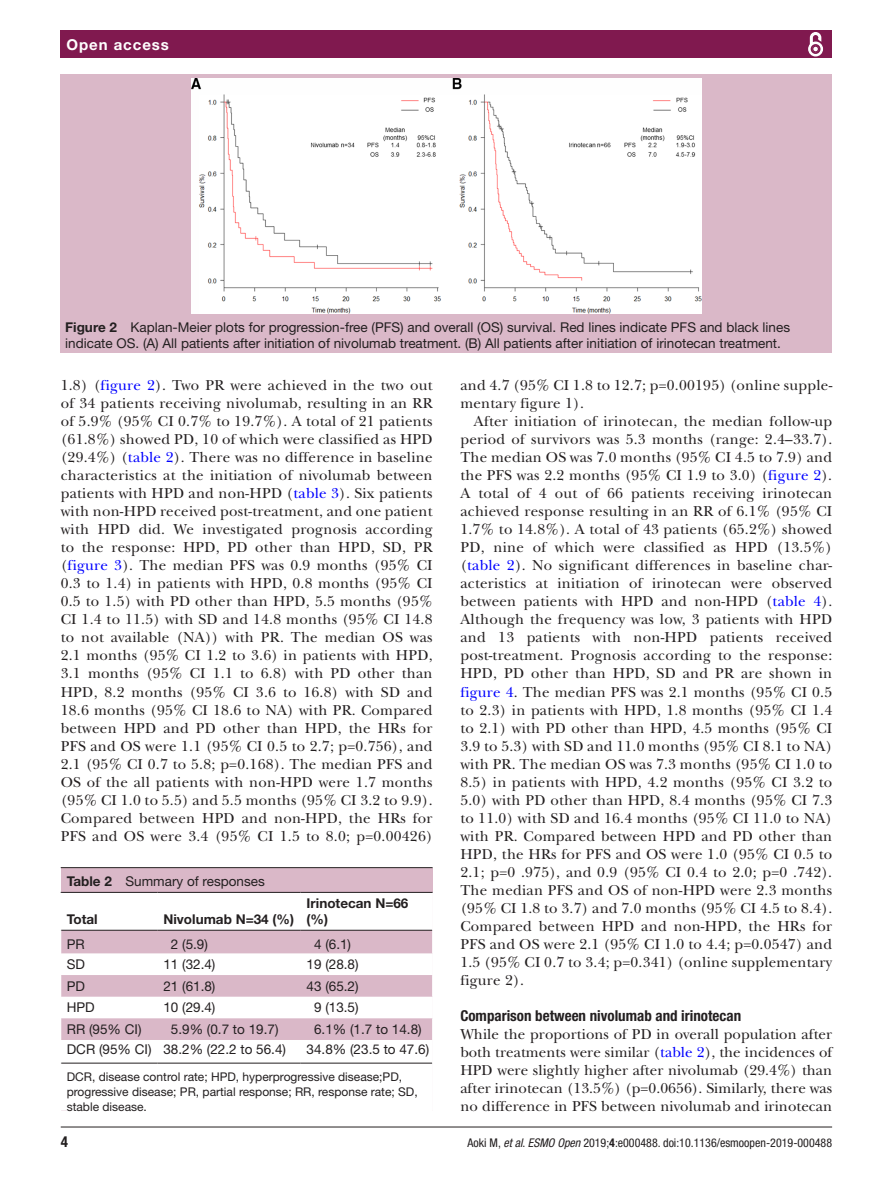
<style>
.page{position:relative;width:893px;height:1191px;background:#fff}
.page>*{position:absolute;margin:0;border:0;box-sizing:border-box;transform-origin:0 0}
.t1{font:15px/18px "New Baskerville";letter-spacing:.02em;color:#231f20;text-align:justify}
.t2{font:700 condensed 15px "Helvetica Neue LT Std";color:#231f20}
.t3{font:700 15px "Helvetica Neue LT Std";letter-spacing:.065em;color:#fff}
.t4{font:13.5px/16.5px "Helvetica Neue LT Std";color:#231f20}
.t5{font:700 13.5px/16.2px "Helvetica Neue LT Std";color:#231f20}
.t6{font:12px/15px "Helvetica Neue LT Std";color:#231f20}
.t7{font:condensed 12px "Helvetica Neue LT Std";color:#231f20}
.s1{font-weight:700}
.s2{color:#00f}
.s3{font-style:italic}
</style>
<div class="page">
<div style="left:61px;top:31px;width:771px;height:27px;background:#80194f"></div>
<svg style="left:808px;top:32px;width:15px;height:25px"></svg>
<div style="left:812px;top:45px;width:7px;height:8px;border:1px solid #80194f;border-radius:50%"></div>
<hr style="left:61px;top:1126px;width:771px;height:1px;background:#231f20">
<div style="left:61px;top:74px;width:771px;height:278px;background:#dab8c8"></div>
<img style="left:191px;top:79px;width:511px;height:234px">
<div style="left:61px;top:868px;width:372px;height:242px;background:#dab8c8"></div>
<hr style="left:61px;top:867px;width:372px;height:1px;background:#231f20">
<svg style="left:61px;top:893px;width:371px;height:217px;fill:#fff"></svg>
<hr style="left:61px;top:892px;width:96px;height:1px;background:#231f20">
<hr style="left:61px;top:930px;width:96px;height:1px;background:#231f20">
<hr style="left:157px;top:892px;width:144px;height:1px;background:#231f20">
<hr style="left:157px;top:930px;width:144px;height:1px;background:#231f20">
<hr style="left:301px;top:892px;width:132px;height:1px;background:#231f20">
<hr style="left:301px;top:930px;width:131px;height:1px;background:#231f20">
<hr style="left:157px;top:1062px;width:144px;height:1px;background:#231f20">
<hr style="left:61px;top:1062px;width:96px;height:1px;background:#231f20">
<hr style="left:301px;top:1062px;width:131px;height:1px;background:#231f20">
<hr style="left:432px;top:892px;width:1px;height:38px;background:#fff">
<svg style="left:432px;top:930px;width:1px;height:133px"></svg>
<hr style="left:432px;top:1063px;width:1px;height:47px;background:#fff">
<p class="t3" style="left:66px;top:35px;width:104px">Open access</p>
<p class="t4" style="left:65px;top:318px;width:726px"><span class="s1">Figure 2</span> Kaplan-Meier plots for progression-free (PFS) and overall (OS) survival. Red lines indicate PFS and black lines indicate OS. (A) All patients after initiation of nivolumab treatment. (B) All patients after initiation of irinotecan treatment.</p>
<p class="t1" style="left:61px;top:376px;width:373px">1.8) (<span class="s2">figure 2</span>). Two PR were achieved in the two out of 34 patients receiving nivolumab, resulting in an RR of 5.9% (95% CI 0.7% to 19.7%). A total of 21 patients (61.8%) showed PD, 10 of which were classified as HPD (29.4%) (<span class="s2">table 2</span>). There was no difference in baseline characteristics at the initiation of nivolumab between patients with HPD and non-HPD (<span class="s2">table 3</span>). Six patients with non-HPD received post-treatment, and one patient with HPD did. We investigated prognosis according to the response: HPD, PD other than HPD, SD, PR (<span class="s2">figure 3</span>). The median PFS was 0.9 months (95% CI 0.3 to 1.4) in patients with HPD, 0.8 months (95% CI 0.5 to 1.5) with PD other than HPD, 5.5 months (95% CI 1.4 to 11.5) with SD and 14.8 months (95% CI 14.8 to not available (NA)) with PR. The median OS was 2.1 months (95% CI 1.2 to 3.6) in patients with HPD, 3.1 months (95% CI 1.1 to 6.8) with PD other than HPD, 8.2 months (95% CI 3.6 to 16.8) with SD and 18.6 months (95% CI 18.6 to NA) with PR. Compared between HPD and PD other than HPD, the HRs for PFS and OS were 1.1 (95% CI 0.5 to 2.7; p=0.756), and 2.1 (95% CI 0.7 to 5.8; p=0.168). The median PFS and OS of the all patients with non-HPD were 1.7 months (95% CI 1.0 to 5.5) and 5.5 months (95% CI 3.2 to 9.9).<br>Compared between HPD and non-HPD, the HRs for PFS and OS were 3.4 (95% CI 1.5 to 8.0; p=0.00426)</p>
<p class="t1" style="left:460px;top:376px;width:373px">and 4.7 (95% CI 1.8 to 12.7; p=0.00195) (online supple&shy;mentary figure 1).</p>
<p class="t1" style="left:460px;top:412px;width:373px;text-indent:13px">After initiation of irinotecan, the median follow-up period of survivors was 5.3 months (range: 2.4–33.7).<br>The median OS was 7.0 months (95% CI 4.5 to 7.9) and the PFS was 2.2 months (95% CI 1.9 to 3.0) (<span class="s2">figure 2</span>).<br>A total of 4 out of 66 patients receiving irinotecan achieved response resulting in an RR of 6.1% (95% CI 1.7% to 14.8%). A total of 43 patients (65.2%) showed PD, nine of which were classified as HPD (13.5%) (<span class="s2">table 2</span>). No significant differences in baseline char&shy;acteristics at initiation of irinotecan were observed between patients with HPD and non-HPD (<span class="s2">table 4</span>).<br>Although the frequency was low, 3 patients with HPD and 13 patients with non-HPD patients received post-treatment. Prognosis according to the response:<br>HPD, PD other than HPD, SD and PR are shown in <span class="s2">figure 4</span>. The median PFS was 2.1 months (95% CI 0.5 to 2.3) in patients with HPD, 1.8 months (95% CI 1.4 to 2.1) with PD other than HPD, 4.5 months (95% CI 3.9 to 5.3) with SD and 11.0 months (95% CI 8.1 to NA) with PR. The median OS was 7.3 months (95% CI 1.0 to 8.5) in patients with HPD, 4.2 months (95% CI 3.2 to 5.0) with PD other than HPD, 8.4 months (95% CI 7.3 to 11.0) with SD and 16.4 months (95% CI 11.0 to NA) with PR. Compared between HPD and PD other than HPD, the HRs for PFS and OS were 1.0 (95% CI 0.5 to 2.1; p=0 .975), and 0.9 (95% CI 0.4 to 2.0; p=0 .742).<br>The median PFS and OS of non-HPD were 2.3 months (95% CI 1.8 to 3.7) and 7.0 months (95% CI 4.5 to 8.4).<br>Compared between HPD and non-HPD, the HRs for PFS and OS were 2.1 (95% CI 1.0 to 4.4; p=0.0547) and 1.5 (95% CI 0.7 to 3.4; p=0.341) (online supplementary figure 2).</p>
<p class="t2" style="left:460px;top:1006px;width:282px">Comparison between nivolumab and irinotecan</p>
<p class="t1" style="left:460px;top:1025px;width:373px">While the proportions of PD in overall population after both treatments were similar (<span class="s2">table 2</span>), the incidences of HPD were slightly higher after nivolumab (29.4%) than after irinotecan (13.5%) (p=0.0656). Similarly, there was no difference in PFS between nivolumab and irinotecan</p>
<p class="t4" style="left:67px;top:872px;width:200px"><span class="s1">Table 2</span> Summary of responses</p>
<p class="t5" style="left:67px;top:911px;width:32px">Total</p>
<p class="t5" style="left:163px;top:911px;width:132px">Nivolumab N=34 (%)</p>
<p class="t5" style="left:307px;top:894px;width:103px">Irinotecan N=66 (%)</p>
<p class="t4" style="left:67px;top:935px;width:19px">PR</p>
<p class="t4" style="left:171px;top:935px;width:39px">2 (5.9)</p>
<p class="t4" style="left:314px;top:935px;width:39px">4 (6.1)</p>
<p class="t4" style="left:67px;top:955px;width:20px">SD</p>
<p class="t4" style="left:163px;top:955px;width:54px">11 (32.4)</p>
<p class="t4" style="left:307px;top:955px;width:54px">19 (28.8)</p>
<p class="t4" style="left:67px;top:977px;width:20px">PD</p>
<p class="t4" style="left:163px;top:977px;width:54px">21 (61.8)</p>
<p class="t4" style="left:307px;top:977px;width:54px">43 (65.2)</p>
<p class="t4" style="left:67px;top:999px;width:29px">HPD</p>
<p class="t4" style="left:163px;top:999px;width:54px">10 (29.4)</p>
<p class="t4" style="left:314px;top:999px;width:46px">9 (13.5)</p>
<p class="t4" style="left:67px;top:1020px;width:76px">RR (95% CI)</p>
<p class="t4" style="left:171px;top:1020px;width:109px">5.9% (0.7 to 19.7)</p>
<p class="t4" style="left:314px;top:1020px;width:109px">6.1% (1.7 to 14.8)</p>
<p class="t4" style="left:67px;top:1041px;width:221px">DCR (95% CI) 38.2% (22.2 to 56.4)</p>
<p class="t4" style="left:307px;top:1041px;width:124px">34.8% (23.5 to 47.6)</p>
<p class="t6" style="left:67px;top:1068px;width:352px">DCR, disease control rate; HPD, hyperprogressive disease;PD, progressive disease; PR, partial response; RR, response rate; SD, stable disease.</p>
<p class="t2" style="left:61px;top:1132px;width:9px">4</p>
<p class="t7" style="left:468px;top:1135px;width:366px">Aoki M, <span class="s3">et al</span>. <span class="s3">ESMO Open</span> 2019;<span class="s1">4</span>:e000488. doi:10.1136/esmoopen-2019-000488</p>
</div>
